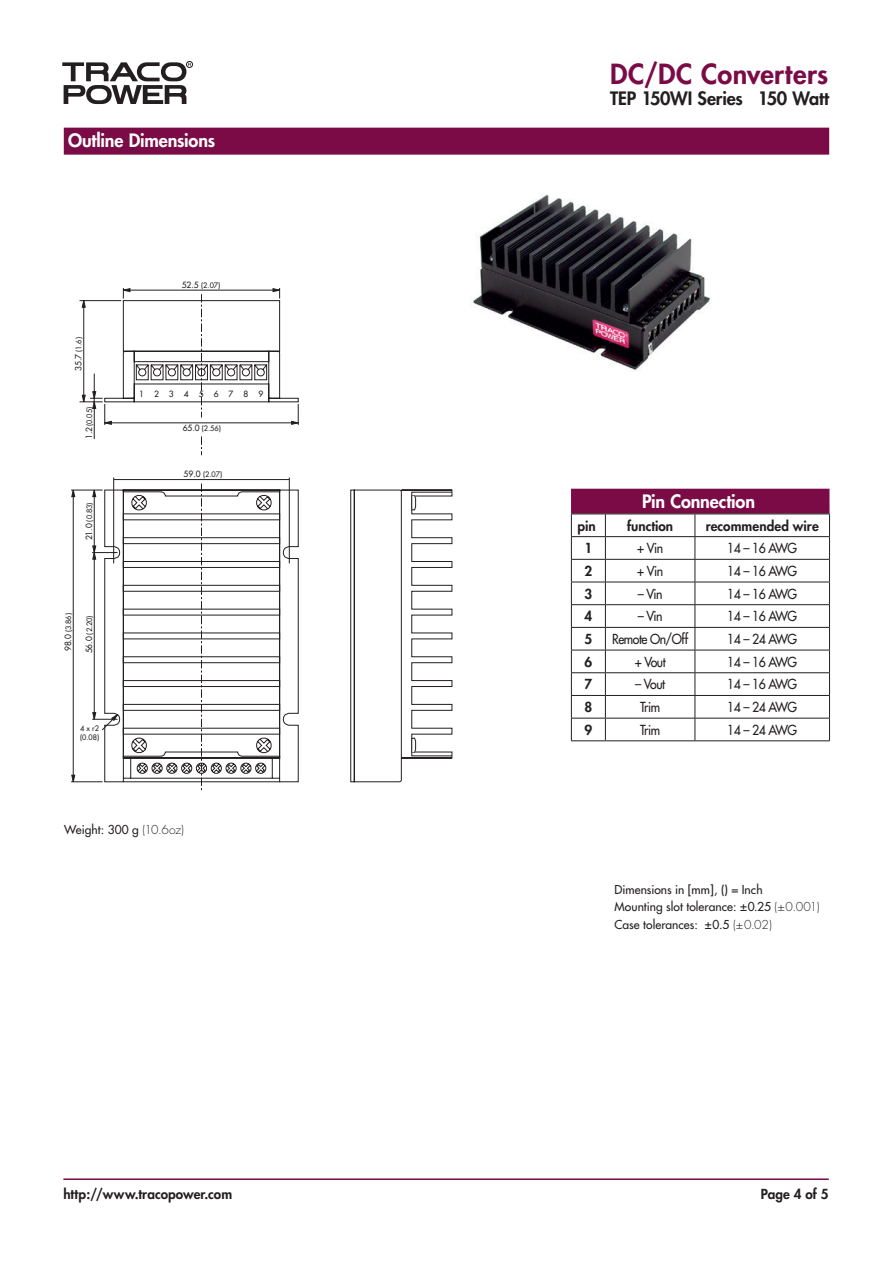
<style>
.page{position:relative;width:893px;height:1263px;background:#fff}
.page>*{position:absolute;margin:0;border:0;box-sizing:border-box;transform-origin:0 0}
.t1{font:800 27px "Futura";letter-spacing:.015em;color:#7b0b46}
.t2{font:800 18px "Futura";letter-spacing:-.01em;color:#fff}
.t3{font:800 18px "Futura";letter-spacing:-.01em;color:#231f20}
.t4{font:13.5px "Futura";letter-spacing:-.04em;color:#231f20;scale:.91 1}
.t5{font:800 13.5px "Futura";letter-spacing:.005em;color:#231f20}
.t6{font:12px/17.2px "Futura";letter-spacing:.005em;color:#231f20}
.t7{font:8.4px "Futura";color:#231f20}
.t8{font:7.35px/8.9px "Futura";color:#231f20}
.s1{font-size:8.4px}
.s2{font-weight:300}
</style>
<div class="page">
<div style="left:186px;top:61px;width:7px;height:7px;border:1px solid #231f20;border-radius:50%"></div>
<svg style="left:62px;top:62px;width:129px;height:42px"></svg>
<hr style="left:63px;top:1178px;width:766px;height:2px;background:#7b0b46">
<div style="left:64px;top:128px;width:765px;height:27px;background:#7b0b46"></div>
<hr style="left:94px;top:374px;width:1px;height:65px;background:#231f20">
<svg style="left:80px;top:288px;width:219px;height:137px"></svg>
<svg style="left:104px;top:489px;width:195px;height:293px"></svg>
<hr style="left:71px;top:490px;width:32px;height:1px;background:#231f20">
<hr style="left:71px;top:781px;width:32px;height:1px;background:#231f20">
<hr style="left:113px;top:477px;width:1px;height:86px;background:#231f20">
<hr style="left:289px;top:477px;width:1px;height:86px;background:#231f20">
<svg style="left:201px;top:436px;width:1px;height:19px"></svg>
<svg style="left:201px;top:483px;width:1px;height:308px"></svg>
<hr style="left:94px;top:490px;width:1px;height:229px;background:#231f20">
<hr style="left:73px;top:490px;width:1px;height:292px;background:#231f20">
<svg style="left:71px;top:775px;width:4px;height:8px"></svg>
<svg style="left:71px;top:489px;width:4px;height:8px"></svg>
<svg style="left:92px;top:489px;width:4px;height:8px"></svg>
<svg style="left:92px;top:546px;width:26px;height:13px"></svg>
<hr style="left:114px;top:479px;width:175px;height:1px;background:#231f20">
<svg style="left:92px;top:712px;width:26px;height:18px"></svg>
<svg style="left:350px;top:489px;width:102px;height:293px"></svg>
<img style="left:473px;top:194px;width:238px;height:177px">
<div style="left:571px;top:489px;width:258px;height:25px;background:#7b0b46"></div>
<hr style="left:571px;top:514px;width:34px;height:1px;background:#231f20">
<hr style="left:605px;top:514px;width:90px;height:1px;background:#231f20">
<hr style="left:695px;top:514px;width:135px;height:1px;background:#231f20">
<hr style="left:571px;top:536px;width:34px;height:1px;background:#231f20">
<hr style="left:605px;top:536px;width:90px;height:1px;background:#231f20">
<hr style="left:695px;top:536px;width:135px;height:1px;background:#231f20">
<hr style="left:571px;top:559px;width:34px;height:1px;background:#231f20">
<hr style="left:605px;top:559px;width:90px;height:1px;background:#231f20">
<hr style="left:695px;top:559px;width:135px;height:1px;background:#231f20">
<hr style="left:571px;top:582px;width:34px;height:1px;background:#231f20">
<hr style="left:605px;top:582px;width:90px;height:1px;background:#231f20">
<hr style="left:695px;top:582px;width:135px;height:1px;background:#231f20">
<hr style="left:571px;top:604px;width:34px;height:1px;background:#231f20">
<hr style="left:605px;top:604px;width:90px;height:1px;background:#231f20">
<hr style="left:695px;top:604px;width:135px;height:1px;background:#231f20">
<hr style="left:571px;top:627px;width:34px;height:1px;background:#231f20">
<hr style="left:605px;top:627px;width:90px;height:1px;background:#231f20">
<hr style="left:695px;top:627px;width:135px;height:1px;background:#231f20">
<hr style="left:571px;top:650px;width:34px;height:1px;background:#231f20">
<hr style="left:605px;top:650px;width:90px;height:1px;background:#231f20">
<hr style="left:695px;top:650px;width:135px;height:1px;background:#231f20">
<hr style="left:571px;top:672px;width:34px;height:1px;background:#231f20">
<hr style="left:605px;top:672px;width:90px;height:1px;background:#231f20">
<hr style="left:695px;top:672px;width:135px;height:1px;background:#231f20">
<hr style="left:571px;top:695px;width:34px;height:1px;background:#231f20">
<hr style="left:605px;top:695px;width:90px;height:1px;background:#231f20">
<hr style="left:695px;top:695px;width:135px;height:1px;background:#231f20">
<hr style="left:571px;top:718px;width:34px;height:1px;background:#231f20">
<svg style="left:571px;top:514px;width:1px;height:226px"></svg>
<hr style="left:605px;top:718px;width:90px;height:1px;background:#231f20">
<svg style="left:605px;top:514px;width:1px;height:226px"></svg>
<hr style="left:695px;top:718px;width:135px;height:1px;background:#231f20">
<svg style="left:695px;top:514px;width:1px;height:226px"></svg>
<svg style="left:829px;top:514px;width:1px;height:226px"></svg>
<hr style="left:571px;top:740px;width:34px;height:1px;background:#231f20">
<hr style="left:605px;top:740px;width:90px;height:1px;background:#231f20">
<hr style="left:695px;top:740px;width:135px;height:1px;background:#231f20">
<h2 class="t2" style="left:68px;top:129px;width:149px">Outline Dimensions</h2>
<p class="t8" style="left:75px;top:352px;width:16px;rotate:-90deg">(1.6)</p>
<p class="t7" style="left:73px;top:371px;width:19px;rotate:-90deg">35.7</p>
<p class="t8" style="left:85px;top:426px;width:21px;rotate:-90deg">(0.05)</p>
<p class="t7" style="left:84px;top:439px;width:14px;rotate:-90deg">1.2</p>
<p class="t8" style="left:85px;top:540px;width:40px;rotate:-90deg"><span class="s1">21.0</span> (0.83)</p>
<p class="t8" style="left:64px;top:651px;width:40px;rotate:-90deg"><span class="s1">98.0</span> (3.86)</p>
<p class="t8" style="left:85px;top:653px;width:40px;rotate:-90deg"><span class="s1">56.0</span> (2.20)</p>
<p class="t8" style="left:80px;top:724px;width:21px">4 x r2 (0.08)</p>
<p class="t7" style="left:182px;top:280px;width:18px">52.5</p>
<p class="t8" style="left:201px;top:281px;width:21px">(2.07)</p>
<p class="t7" style="left:139px;top:389px;width:126px">1 2 3 4 5 6 7 8 9</p>
<p class="t7" style="left:183px;top:423px;width:18px">65.0</p>
<p class="t8" style="left:202px;top:424px;width:21px">(2.56)</p>
<p class="t8" style="left:184px;top:470px;width:40px"><span class="s1">59.0</span> (2.07)</p>
<p class="t6" style="left:64px;top:821px;width:121px">Weight: 300 g <span class="s2">(10.6oz)</span></p>
<p class="t5" style="left:63px;top:1186px;width:170px">http://www.tracopower.com</p>
<h1 class="t1" style="left:610px;top:57px;width:219px">DC/DC Converters</h1>
<h2 class="t3" style="left:610px;top:87px;width:220px">TEP 150WI Series 150 Watt</h2>
<h2 class="t2" style="left:642px;top:490px;width:115px">Pin Connection</h2>
<p class="t5" style="left:577px;top:517px;width:20px">pin</p>
<p class="t5" style="left:627px;top:517px;width:48px">function</p>
<p class="t5" style="left:706px;top:517px;width:115px">recommended wire</p>
<p class="t5" style="left:584px;top:540px;width:9px">1</p>
<p class="t4" style="left:637px;top:540px;width:30px">+ Vin</p>
<p class="t4" style="left:727px;top:540px;width:78px">14 – 16 AWG</p>
<p class="t5" style="left:584px;top:562px;width:9px">2</p>
<p class="t4" style="left:637px;top:562px;width:30px">+ Vin</p>
<p class="t4" style="left:727px;top:562px;width:78px">14 – 16 AWG</p>
<p class="t5" style="left:584px;top:585px;width:9px">3</p>
<p class="t4" style="left:638px;top:585px;width:29px">– Vin</p>
<p class="t4" style="left:727px;top:585px;width:78px">14 – 16 AWG</p>
<p class="t5" style="left:584px;top:608px;width:9px">4</p>
<p class="t4" style="left:638px;top:608px;width:29px">– Vin</p>
<p class="t4" style="left:727px;top:608px;width:78px">14 – 16 AWG</p>
<p class="t5" style="left:584px;top:630px;width:9px">5</p>
<p class="t4" style="left:612px;top:631px;width:85px">Remote On/Off</p>
<p class="t4" style="left:727px;top:631px;width:78px">14 – 24 AWG</p>
<p class="t5" style="left:584px;top:653px;width:9px">6</p>
<p class="t4" style="left:635px;top:653px;width:36px">+ Vout</p>
<p class="t4" style="left:727px;top:653px;width:78px">14 – 16 AWG</p>
<p class="t5" style="left:584px;top:676px;width:9px">7</p>
<p class="t4" style="left:635px;top:676px;width:34px">– Vout</p>
<p class="t4" style="left:727px;top:676px;width:78px">14 – 16 AWG</p>
<p class="t5" style="left:584px;top:699px;width:9px">8</p>
<p class="t4" style="left:640px;top:699px;width:23px">Trim</p>
<p class="t4" style="left:727px;top:699px;width:78px">14 – 24 AWG</p>
<p class="t5" style="left:584px;top:721px;width:9px">9</p>
<p class="t4" style="left:640px;top:721px;width:23px">Trim</p>
<p class="t4" style="left:727px;top:721px;width:78px">14 – 24 AWG</p>
<p class="t6" style="left:615px;top:881px;width:207px">Dimensions in [mm], () = Inch<br>Mounting slot tolerance: ±0.25 <span class="s2">(±0.001)<br></span>Case tolerances: ±0.5 <span class="s2">(±0.02)</span></p>
<p class="t5" style="left:761px;top:1186px;width:69px">Page 4 of 5</p>
</div>
